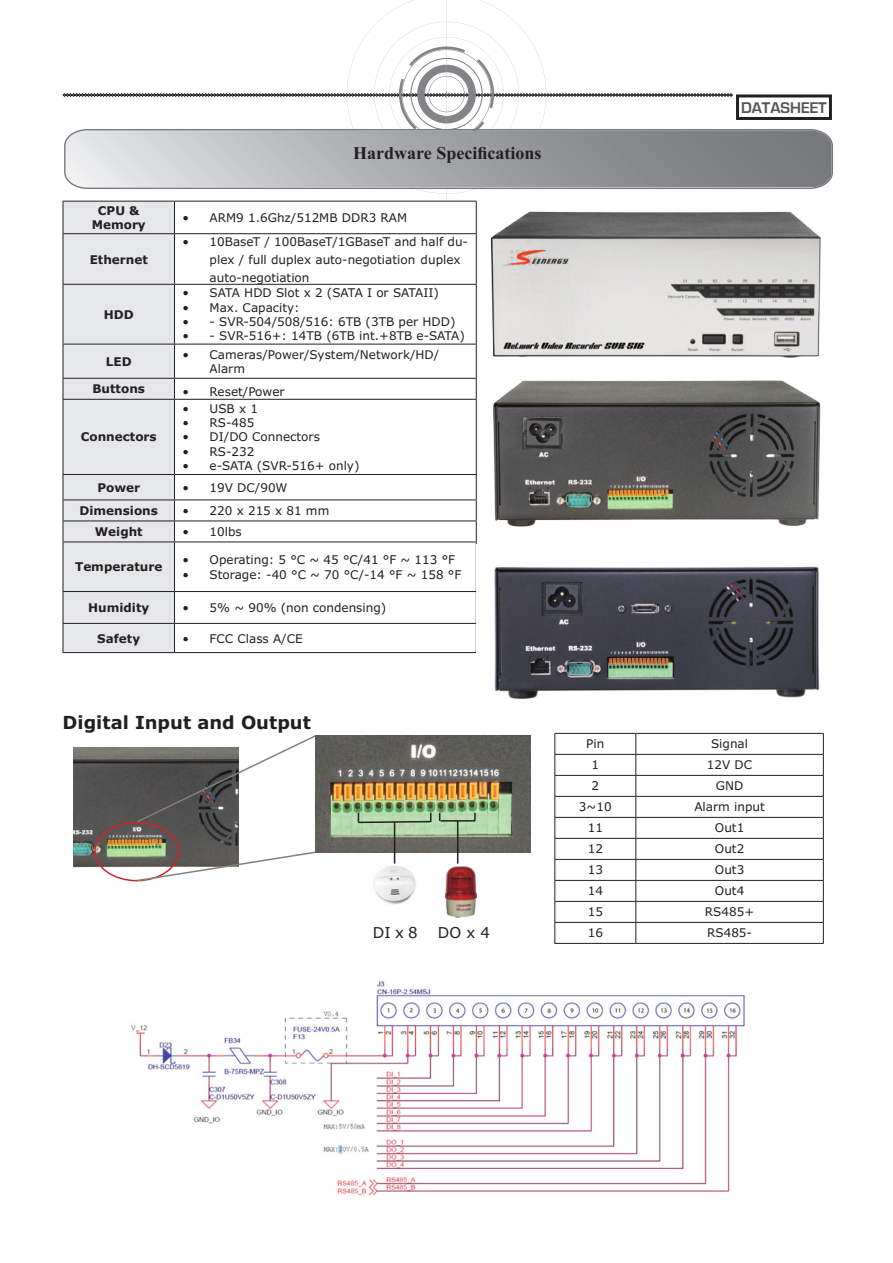
<style>
.page{position:relative;width:893px;height:1263px;background:#fff}
.page>*{position:absolute;margin:0;border:0;box-sizing:border-box;transform-origin:0 0}
.t1{font:700 18px "Times New Roman";color:#231f20}
.t2{font:700 18px "Verdana";color:#231f20}
.t3{font:700 16.05px "Eurostile";color:#545557}
.t4{font:15px "Verdana";color:#231f20}
.t5{font:12px/18px "Verdana";color:#231f20}
.t6{font:700 12px/14.4px "Verdana";color:#231f20;text-align:center}
</style>
<div class="page">
<img style="left:493px;top:380px;width:328px;height:147px">
<svg style="left:63px;top:0;width:769px;height:201px"></svg>
<svg style="left:64px;top:129px;width:769px;height:60px;background:#a6a7aa"></svg>
<img style="left:74px;top:748px;width:165px;height:130px">
<hr style="left:554px;top:733px;width:82px;height:1px;background:#231f20">
<hr style="left:636px;top:733px;width:188px;height:1px;background:#231f20">
<hr style="left:554px;top:754px;width:82px;height:1px;background:#231f20">
<hr style="left:636px;top:754px;width:188px;height:1px;background:#231f20">
<hr style="left:554px;top:775px;width:82px;height:1px;background:#231f20">
<hr style="left:636px;top:775px;width:188px;height:1px;background:#231f20">
<hr style="left:554px;top:796px;width:82px;height:1px;background:#231f20">
<hr style="left:636px;top:796px;width:188px;height:1px;background:#231f20">
<hr style="left:554px;top:817px;width:82px;height:1px;background:#231f20">
<hr style="left:636px;top:817px;width:188px;height:1px;background:#231f20">
<hr style="left:554px;top:838px;width:82px;height:1px;background:#231f20">
<hr style="left:636px;top:838px;width:188px;height:1px;background:#231f20">
<hr style="left:554px;top:859px;width:82px;height:1px;background:#231f20">
<hr style="left:636px;top:859px;width:188px;height:1px;background:#231f20">
<hr style="left:554px;top:880px;width:82px;height:1px;background:#231f20">
<hr style="left:636px;top:880px;width:188px;height:1px;background:#231f20">
<hr style="left:554px;top:901px;width:82px;height:1px;background:#231f20">
<hr style="left:636px;top:901px;width:188px;height:1px;background:#231f20">
<hr style="left:554px;top:922px;width:82px;height:1px;background:#231f20">
<svg style="left:554px;top:734px;width:1px;height:209px"></svg>
<hr style="left:636px;top:922px;width:188px;height:1px;background:#231f20">
<svg style="left:635px;top:734px;width:1px;height:209px"></svg>
<svg style="left:823px;top:734px;width:1px;height:209px"></svg>
<hr style="left:554px;top:943px;width:82px;height:1px;background:#231f20">
<hr style="left:636px;top:943px;width:188px;height:1px;background:#231f20">
<div style="left:94px;top:822px;width:85px;height:59px;border:2px solid #d1232a;border-radius:50%"></div>
<svg style="left:135px;top:735px;width:181px;height:89px"></svg>
<svg style="left:135px;top:850px;width:182px;height:32px"></svg>
<img style="left:316px;top:735px;width:215px;height:117px">
<img style="left:131px;top:981px;width:614px;height:215px">
<div style="left:64px;top:202px;width:110px;height:450px;background:#e6e7e9"></div>
<hr style="left:63px;top:201px;width:111px;height:1px;background:#231f20">
<hr style="left:63px;top:202px;width:1px;height:31px;background:#231f20">
<hr style="left:174px;top:201px;width:303px;height:1px;background:#231f20">
<hr style="left:174px;top:202px;width:1px;height:31px;background:#231f20">
<hr style="left:476px;top:202px;width:1px;height:31px;background:#231f20">
<hr style="left:63px;top:233px;width:111px;height:1px;background:#231f20">
<hr style="left:63px;top:234px;width:1px;height:50px;background:#231f20">
<hr style="left:174px;top:233px;width:303px;height:1px;background:#231f20">
<hr style="left:174px;top:234px;width:1px;height:50px;background:#231f20">
<hr style="left:476px;top:234px;width:1px;height:50px;background:#231f20">
<hr style="left:63px;top:284px;width:111px;height:1px;background:#231f20">
<hr style="left:63px;top:285px;width:1px;height:59px;background:#231f20">
<hr style="left:174px;top:284px;width:303px;height:1px;background:#231f20">
<hr style="left:174px;top:285px;width:1px;height:59px;background:#231f20">
<hr style="left:476px;top:285px;width:1px;height:59px;background:#231f20">
<hr style="left:63px;top:344px;width:111px;height:1px;background:#231f20">
<hr style="left:63px;top:344px;width:1px;height:34px;background:#231f20">
<hr style="left:174px;top:344px;width:303px;height:1px;background:#231f20">
<hr style="left:174px;top:344px;width:1px;height:34px;background:#231f20">
<hr style="left:476px;top:344px;width:1px;height:34px;background:#231f20">
<hr style="left:63px;top:378px;width:111px;height:1px;background:#231f20">
<svg style="left:63px;top:379px;width:1px;height:20px"></svg>
<hr style="left:174px;top:378px;width:303px;height:1px;background:#231f20">
<svg style="left:174px;top:379px;width:1px;height:20px"></svg>
<svg style="left:476px;top:379px;width:1px;height:20px"></svg>
<hr style="left:63px;top:399px;width:111px;height:1px;background:#231f20">
<hr style="left:63px;top:400px;width:1px;height:74px;background:#231f20">
<hr style="left:174px;top:399px;width:303px;height:1px;background:#231f20">
<hr style="left:174px;top:400px;width:1px;height:74px;background:#231f20">
<hr style="left:476px;top:400px;width:1px;height:74px;background:#231f20">
<hr style="left:63px;top:474px;width:111px;height:1px;background:#231f20">
<hr style="left:174px;top:474px;width:303px;height:1px;background:#231f20">
<hr style="left:63px;top:500px;width:111px;height:1px;background:#231f20">
<hr style="left:174px;top:500px;width:303px;height:1px;background:#231f20">
<hr style="left:63px;top:521px;width:111px;height:1px;background:#231f20">
<svg style="left:63px;top:475px;width:1px;height:67px"></svg>
<hr style="left:174px;top:521px;width:303px;height:1px;background:#231f20">
<svg style="left:174px;top:475px;width:1px;height:67px"></svg>
<svg style="left:476px;top:475px;width:1px;height:67px"></svg>
<hr style="left:63px;top:542px;width:111px;height:1px;background:#231f20">
<hr style="left:63px;top:542px;width:1px;height:49px;background:#231f20">
<hr style="left:174px;top:542px;width:303px;height:1px;background:#231f20">
<hr style="left:174px;top:542px;width:1px;height:49px;background:#231f20">
<hr style="left:476px;top:542px;width:1px;height:49px;background:#231f20">
<hr style="left:63px;top:591px;width:111px;height:1px;background:#231f20">
<hr style="left:63px;top:592px;width:1px;height:31px;background:#231f20">
<hr style="left:174px;top:591px;width:303px;height:1px;background:#231f20">
<hr style="left:174px;top:592px;width:1px;height:31px;background:#231f20">
<hr style="left:476px;top:592px;width:1px;height:31px;background:#231f20">
<hr style="left:63px;top:623px;width:111px;height:1px;background:#231f20">
<svg style="left:63px;top:624px;width:1px;height:28px"></svg>
<hr style="left:174px;top:623px;width:303px;height:1px;background:#231f20">
<svg style="left:174px;top:624px;width:1px;height:28px"></svg>
<hr style="left:63px;top:652px;width:111px;height:1px;background:#231f20">
<hr style="left:174px;top:652px;width:303px;height:1px;background:#231f20">
<img style="left:374px;top:866px;width:42px;height:39px">
<img style="left:445px;top:866px;width:31px;height:51px">
<svg style="left:357px;top:813px;width:75px;height:11px"></svg>
<hr style="left:394px;top:822px;width:1px;height:42px;background:#231f20">
<hr style="left:440px;top:820px;width:35px;height:2px;background:#231f20">
<hr style="left:457px;top:821px;width:1px;height:43px;background:#231f20">
<svg style="left:474px;top:813px;width:2px;height:8px"></svg>
<img style="left:490px;top:211px;width:331px;height:147px">
<img style="left:494px;top:566px;width:326px;height:134px">
<h1 class="t1" style="left:353px;top:141px;width:190px">Hardware Specifications</h1>
<p class="t6" style="left:92px;top:203px;width:56px">CPU &amp;<br>Memory</p>
<p class="t5" style="left:183px;top:209px;width:226px">• ARM9 1.6Ghz/512MB DDR3 RAM</p>
<p class="t6" style="left:90px;top:252px;width:60px">Ethernet</p>
<p class="t5" style="left:210px;top:232px;width:260px;text-indent:-27px">• 10BaseT / 100BaseT/1GBaseT and half du&shy;plex / full duplex auto-negotiation duplex auto-negotiation</p>
<p class="t6" style="left:104px;top:307px;width:31px">HDD</p>
<p class="t5" style="left:183px;top:284px;width:258px">• SATA HDD Slot x 2 (SATA I or SATAII)</p>
<p class="t5" style="left:183px;top:298px;width:119px">• Max. Capacity:</p>
<p class="t5" style="left:183px;top:312px;width:274px">• - SVR-504/508/516: 6TB (3TB per HDD)</p>
<p class="t5" style="left:183px;top:327px;width:284px">• - SVR-516+: 14TB (6TB int.+8TB e-SATA)</p>
<p class="t6" style="left:106px;top:354px;width:27px">LED</p>
<p class="t5" style="left:210px;top:347px;width:231px;line-height:14.4px;text-indent:-27px">• Cameras/Power/System/Network/HD/<br>Alarm</p>
<p class="t6" style="left:92px;top:382px;width:54px">Buttons</p>
<p class="t5" style="left:183px;top:382px;width:104px">• Reset/Power</p>
<p class="t6" style="left:81px;top:430px;width:77px">Connectors</p>
<p class="t5" style="left:183px;top:399px;width:77px">• USB x 1</p>
<p class="t5" style="left:183px;top:414px;width:73px">• RS-485</p>
<p class="t5" style="left:183px;top:428px;width:139px">• DI/DO Connectors</p>
<p class="t5" style="left:183px;top:442px;width:73px">• RS-232</p>
<p class="t5" style="left:183px;top:457px;width:178px">• e-SATA (SVR-516+ only)</p>
<p class="t6" style="left:97px;top:480px;width:44px">Power</p>
<p class="t5" style="left:183px;top:478px;width:106px">• 19V DC/90W</p>
<p class="t6" style="left:80px;top:503px;width:80px">Dimensions</p>
<p class="t5" style="left:183px;top:501px;width:148px">• 220 x 215 x 81 mm</p>
<p class="t6" style="left:95px;top:524px;width:50px">Weight</p>
<p class="t5" style="left:183px;top:522px;width:61px">• 10lbs</p>
<p class="t6" style="left:75px;top:559px;width:89px">Temperature</p>
<p class="t5" style="left:183px;top:551px;width:274px">• Operating: 5 °C ~ 45 °C/41 °F ~ 113 °F</p>
<p class="t5" style="left:183px;top:565px;width:280px">• Storage: -40 °C ~ 70 °C/-14 °F ~ 158 °F</p>
<p class="t6" style="left:88px;top:600px;width:63px">Humidity</p>
<p class="t5" style="left:183px;top:598px;width:205px">• 5% ~ 90% (non condensing)</p>
<p class="t6" style="left:97px;top:631px;width:44px">Safety</p>
<p class="t5" style="left:183px;top:629px;width:122px">• FCC Class A/CE</p>
<h1 class="t2" style="left:63px;top:709px;width:250px">Digital Input and Output</h1>
<p class="t4" style="left:373px;top:922px;width:46px">DI x 8</p>
<p class="t4" style="left:438px;top:922px;width:54px">DO x 4</p>
<h2 class="t3" style="left:741px;top:99px;width:87px">DATASHEET</h2>
<p class="t5" style="left:586px;top:735px;width:20px">Pin</p>
<p class="t5" style="left:711px;top:735px;width:39px">Signal</p>
<p class="t5" style="left:591px;top:756px;width:9px">1</p>
<p class="t5" style="left:707px;top:756px;width:47px">12V DC</p>
<p class="t5" style="left:591px;top:777px;width:9px">2</p>
<p class="t5" style="left:716px;top:777px;width:29px">GND</p>
<p class="t5" style="left:579px;top:798px;width:34px">3~10</p>
<p class="t5" style="left:694px;top:798px;width:72px">Alarm input</p>
<p class="t5" style="left:588px;top:819px;width:17px">11</p>
<p class="t5" style="left:715px;top:819px;width:31px">Out1</p>
<p class="t5" style="left:588px;top:840px;width:17px">12</p>
<p class="t5" style="left:715px;top:840px;width:31px">Out2</p>
<p class="t5" style="left:588px;top:861px;width:17px">13</p>
<p class="t5" style="left:715px;top:861px;width:31px">Out3</p>
<p class="t5" style="left:588px;top:882px;width:17px">14</p>
<p class="t5" style="left:715px;top:882px;width:31px">Out4</p>
<p class="t5" style="left:588px;top:903px;width:17px">15</p>
<p class="t5" style="left:705px;top:903px;width:51px">RS485+</p>
<p class="t5" style="left:588px;top:924px;width:17px">16</p>
<p class="t5" style="left:707px;top:924px;width:46px">RS485-</p>
</div>
